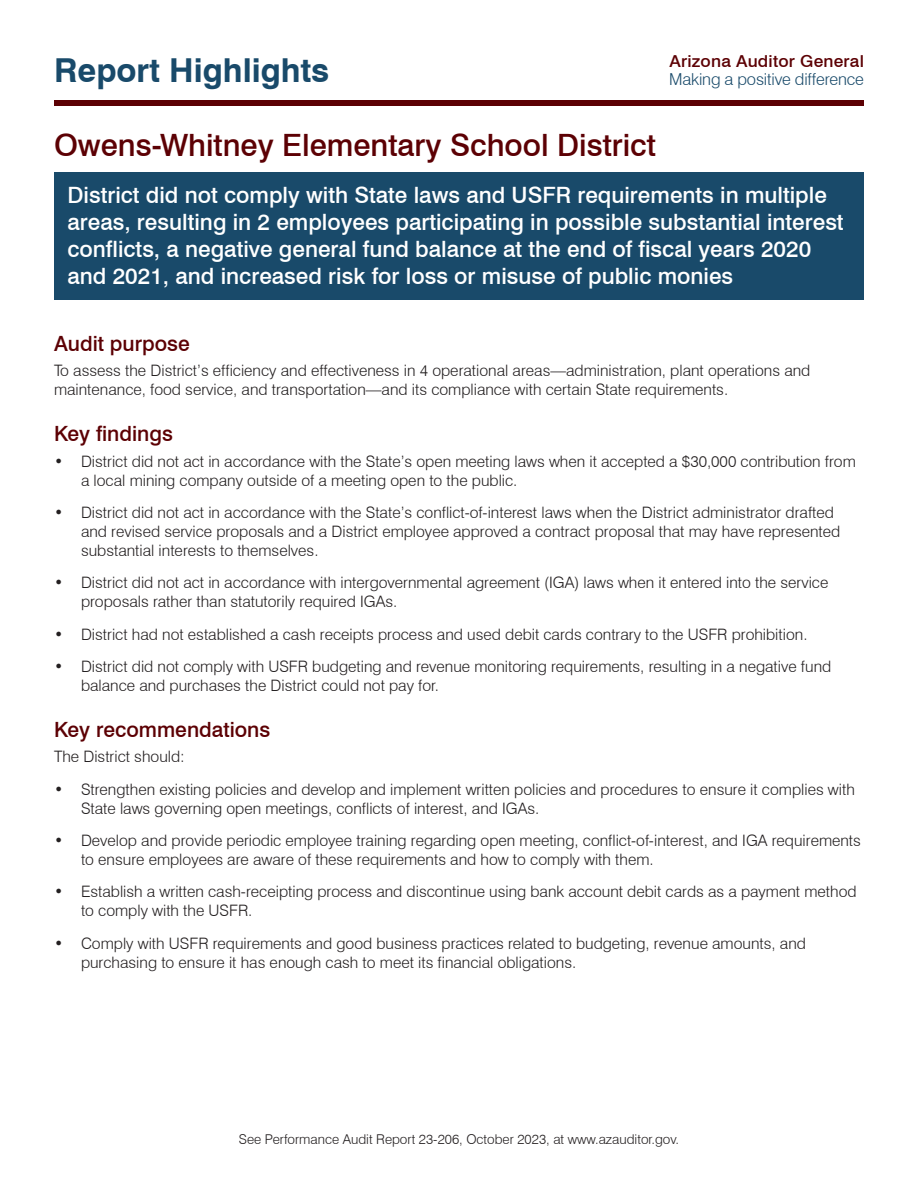
<style>
.page{position:relative;width:918px;height:1188px;background:#fff}
.page>*{position:absolute;margin:0;border:0;box-sizing:border-box;transform-origin:0 0}
.t1{font:700 33px "Swiss 721 BT";color:#194a6a}
.t2{font:500 30.75px "Swiss 721 BT";color:#5c0004}
.t3{font:500 22.5px/27px "Swiss 721 BT";color:#fff}
.t4{font:500 21px "Swiss 721 BT";color:#5c0004}
.t5{font:300 16.5px "Swiss 721 BT";letter-spacing:-.01em;color:#194a6a}
.t6{font:500 16.5px "Swiss 721 BT";letter-spacing:.01em;color:#5c0004;scale:1.05 1}
.t7{font:300 15.75px/18.9px "Swiss 721 BT";color:#231f20}
.t8{font:300 13.5px "Swiss 721 BT";color:#231f20}
.s1{font-weight:700}
</style>
<div class="page">
<div style="left:54px;top:100px;width:810px;height:6px;background:#5c0004"></div>
<div style="left:54px;top:173px;width:810px;height:127px;background:#194a6a"></div>
<h1 class="t1" style="left:54px;top:50px;width:277px">Report Highlights</h1>
<p class="t6" style="left:670px;top:51px;width:187px">Arizona Auditor General</p>
<p class="t5" style="left:669px;top:69px;width:196px">Making a positive difference</p>
<h2 class="t2" style="left:54px;top:127px;width:603px">Owens-Whitney Elementary School District</h2>
<p class="t3" style="left:68px;top:182px;width:778px">District did not comply with State laws and USFR requirements in multiple areas, resulting in 2 employees participating in possible substantial interest conflicts, a negative general fund balance at the end of fiscal years 2020 and 2021, and increased risk for loss or misuse of public monies</p>
<h3 class="t4" style="left:54px;top:330px;width:137px">Audit purpose</h3>
<p class="t7" style="left:54px;top:361px;width:758px">To assess the District’s efficiency and effectiveness in 4 operational areas—administration, plant operations and maintenance, food service, and transportation—and its compliance with certain State requirements.</p>
<h3 class="t4" style="left:54px;top:421px;width:120px">Key findings</h3>
<p class="t7" style="left:81px;top:452px;width:776px;text-indent:-27px"><span class="s1">•</span> District did not act in accordance with the State’s open meeting laws when it accepted a $30,000 contribution from a local mining company outside of a meeting open to the public.</p>
<p class="t7" style="left:81px;top:503px;width:761px;text-indent:-27px"><span class="s1">•</span> District did not act in accordance with the State’s conflict-of-interest laws when the District administrator drafted and revised service proposals and a District employee approved a contract proposal that may have represented substantial interests to themselves.</p>
<p class="t7" style="left:81px;top:573px;width:749px;text-indent:-27px"><span class="s1">•</span> District did not act in accordance with intergovernmental agreement (IGA) laws when it entered into the service proposals rather than statutorily required IGAs.</p>
<p class="t7" style="left:54px;top:624px;width:755px"><span class="s1">•</span> District had not established a cash receipts process and used debit cards contrary to the USFR prohibition.</p>
<p class="t7" style="left:81px;top:657px;width:752px;text-indent:-27px"><span class="s1">•</span> District did not comply with USFR budgeting and revenue monitoring requirements, resulting in a negative fund balance and purchases the District could not pay for.</p>
<h3 class="t4" style="left:54px;top:717px;width:218px">Key recommendations</h3>
<p class="t7" style="left:54px;top:747px;width:132px">The District should:</p>
<p class="t7" style="left:81px;top:780px;width:775px;text-indent:-27px"><span class="s1">•</span> Strengthen existing policies and develop and implement written policies and procedures to ensure it complies with<br>State laws governing open meetings, conflicts of interest, and IGAs.</p>
<p class="t7" style="left:81px;top:831px;width:781px;text-indent:-27px"><span class="s1">•</span> Develop and provide periodic employee training regarding open meeting, conflict-of-interest, and IGA requirements to ensure employees are aware of these requirements and how to comply with them.</p>
<p class="t7" style="left:81px;top:882px;width:777px;text-indent:-27px"><span class="s1">•</span> Establish a written cash-receipting process and discontinue using bank account debit cards as a payment method to comply with the USFR.</p>
<p class="t7" style="left:81px;top:934px;width:727px;text-indent:-27px"><span class="s1">•</span> Comply with USFR requirements and good business practices related to budgeting, revenue amounts, and purchasing to ensure it has enough cash to meet its financial obligations.</p>
<p class="t8" style="left:239px;top:1131px;width:442px">See Performance Audit Report 23-206, October 2023, at www.azauditor.gov.</p>
</div>
